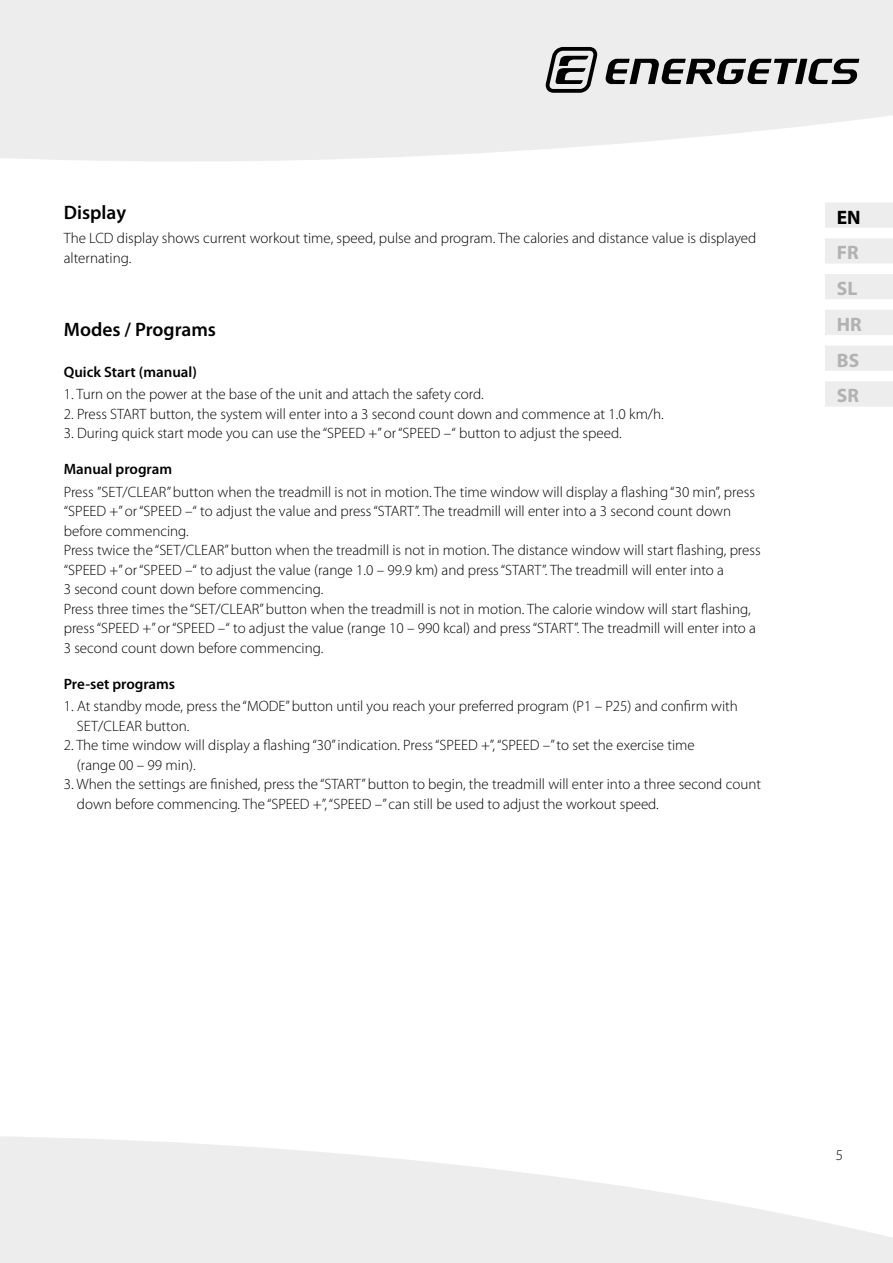
<style>
.page{position:relative;width:893px;height:1263px;background:#fff}
.page>*{position:absolute;margin:0;border:0;box-sizing:border-box;transform-origin:0 0}
.t1{font:600 19.5px "Myriad Pro";color:#000}
.t2{font:700 19.5px/35.7px "Myriad Pro";color:#b3b2b2}
.t3{font:700 19.5px "Myriad Pro";color:#000}
.t4{font:300 15px/19.5px "Myriad Pro";color:#000}
.t5{font:600 15px "Myriad Pro";color:#000}
</style>
<div class="page">
<svg style="left:0;top:0;width:893px;height:161px;background:#eee"></svg>
<svg style="left:0;top:1136px;width:893px;height:127px;fill:#ededed"></svg>
<svg style="left:546px;top:47px;width:51px;height:46px;background:#868686"></svg>
<svg style="left:605px;top:59px;width:254px;height:25px;background:#787878"></svg>
<div style="left:825px;top:202px;width:68px;height:26px;background:#ededed"></div>
<div style="left:825px;top:238px;width:68px;height:26px;background:#ededed"></div>
<div style="left:825px;top:274px;width:68px;height:25px;background:#ededed"></div>
<div style="left:825px;top:310px;width:68px;height:25px;background:#ededed"></div>
<div style="left:825px;top:346px;width:68px;height:25px;background:#ededed"></div>
<div style="left:825px;top:381px;width:68px;height:26px;background:#ededed"></div>
<h1 class="t1" style="left:64px;top:202px;width:64px">Display</h1>
<p class="t4" style="left:64px;top:229px;width:694px">The LCD display shows current workout time, speed, pulse and program. The calories and distance value is displayed alternating.</p>
<h1 class="t1" style="left:64px;top:319px;width:154px">Modes / Programs</h1>
<p class="t5" style="left:64px;top:363px;width:135px">Quick Start (manual)</p>
<p class="t4" style="left:64px;top:385px;width:421px">1. Turn on the power at the base of the unit and attach the safety cord.</p>
<p class="t4" style="left:64px;top:404px;width:602px">2. Press START button, the system will enter into a 3 second count down and commence at 1.0 km/h.</p>
<p class="t4" style="left:64px;top:424px;width:559px">3. During quick start mode you can use the “SPEED +” or “SPEED –“ button to adjust the speed.</p>
<p class="t5" style="left:64px;top:461px;width:110px">Manual program</p>
<p class="t4" style="left:64px;top:482px;width:698px">Press ”SET/CLEAR” button when the treadmill is not in motion. The time window will display a flashing “30 min”, press “SPEED +” or “SPEED –“ to adjust the value and press “START”. The treadmill will enter into a 3 second count down before commencing.<br>Press twice the “SET/CLEAR” button when the treadmill is not in motion. The distance window will start flashing, press “SPEED +” or “SPEED –“ to adjust the value (range 1.0 – 99.9 km) and press “START”. The treadmill will enter into a<br>3 second count down before commencing.<br>Press three times the “SET/CLEAR” button when the treadmill is not in motion. The calorie window will start flashing, press “SPEED +” or “SPEED –“ to adjust the value (range 10 – 990 kcal) and press “START”. The treadmill will enter into a 3 second count down before commencing.</p>
<p class="t5" style="left:64px;top:675px;width:113px">Pre-set programs</p>
<p class="t4" style="left:77px;top:697px;width:662px;text-indent:-13px">1. At standby mode, press the “MODE” button until you reach your preferred program (P1 – P25) and confirm with<br>SET/CLEAR button.</p>
<p class="t4" style="left:77px;top:736px;width:619px;text-indent:-13px">2. The time window will display a flashing “30” indication. Press “SPEED +”, “SPEED –” to set the exercise time (range 00 – 99 min).</p>
<p class="t4" style="left:77px;top:775px;width:686px;text-indent:-13px">3. When the settings are finished, press the “START” button to begin, the treadmill will enter into a three second count down before commencing. The “SPEED +”, “SPEED –” can still be used to adjust the workout speed.</p>
<h1 class="t3" style="left:837px;top:204px;width:25px">EN</h1>
<h1 class="t2" style="left:837px;top:234px;width:26px">FR<br>SL<br>HR<br>BS<br>SR</h1>
<p class="t4" style="left:836px;top:1145px;width:9px">5</p>
</div>
